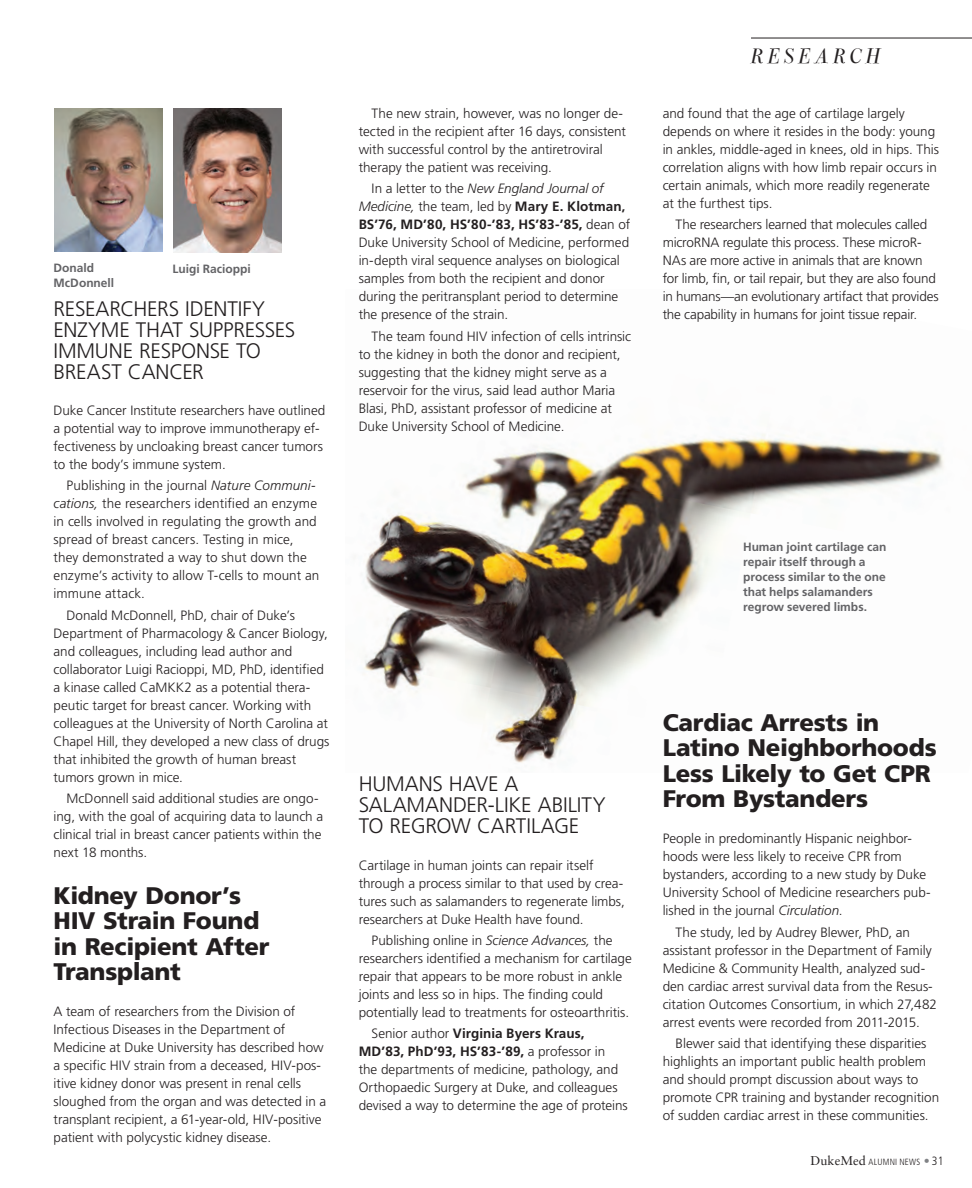
<style>
.page{position:relative;width:972px;height:1188px;background:#fff}
.page>*{position:absolute;margin:0;border:0;box-sizing:border-box;transform-origin:0 0}
.BRIEF_heads{font:900 24px/25.5px "Frutiger LT Pro";letter-spacing:-.01em;color:#231f20}
.BRIEF_heads-2{font:300 21px/21px "Frutiger LT Pro";letter-spacing:-.01em;color:#231f20}
.dept_headers{font:italic 21px "Bodoni Svty Two ITCTT";letter-spacing:.215em;color:#231f20}
.BRIEF_text{font:300 13.5px/18px "Frutiger LT Pro";color:#231f20}
.captions{font:700 12px/15px "Frutiger LT Pro";color:#636366}
.t1{font:300 condensed 9px "Frutiger LT Pro";letter-spacing:.025em;color:#231f20}
.s1{font-style:italic}
.s2{font-weight:700}
.s3{font-weight:700;font-size:12.3px}
.s4{font-family:"Sabon LT Std";font-weight:400;font-stretch:normal;font-size:12.75px}
.s5{font-weight:700;font-stretch:normal;font-size:12px;color:#808285}
.s6{font-size:12px}
</style>
<div class="page">
<img style="left:364px;top:434px;width:580px;height:329px">
<hr style="left:751px;top:38px;width:221px;height:1px;background:#231f20">
<img style="left:54px;top:108px;width:108px;height:144px">
<img style="left:173px;top:109px;width:108px;height:144px">
<p class="captions" style="left:54px;top:260px;width:62px">Donald<br>McDonnell</p>
<p class="captions" style="left:173px;top:261px;width:80px">Luigi Racioppi</p>
<p class="BRIEF_heads-2" style="left:54px;top:298px;width:243px">RESEARCHERS IDENTIFY<br>ENZYME THAT SUPPRESSES<br>IMMUNE RESPONSE TO<br>BREAST CANCER</p>
<p class="BRIEF_text" style="left:54px;top:402px;width:273px">Duke Cancer Institute researchers have outlined a potential way to improve immunotherapy ef&shy;fectiveness by uncloaking breast cancer tumors to the body’s immune system.</p>
<p class="BRIEF_text" style="left:54px;top:477px;width:267px;text-indent:13px">Publishing in the journal <span class="s1">Nature Communi&shy;cations,</span> the researchers identified an enzyme in cells involved in regulating the growth and spread of breast cancers. Testing in mice, they demonstrated a way to shut down the enzyme’s activity to allow T-cells to mount an immune attack.</p>
<p class="BRIEF_text" style="left:54px;top:606px;width:277px;text-indent:13px">Donald McDonnell, PhD, chair of Duke’s Department of Pharmacology &amp; Cancer Biology, and colleagues, including lead author and collaborator Luigi Racioppi, MD, PhD, identified a kinase called CaMKK2 as a potential thera&shy;peutic target for breast cancer. Working with colleagues at the University of North Carolina at Chapel Hill, they developed a new class of drugs that inhibited the growth of human breast tumors grown in mice.</p>
<p class="BRIEF_text" style="left:54px;top:789px;width:271px;text-indent:13px">McDonnell said additional studies are ongo&shy;ing, with the goal of acquiring data to launch a clinical trial in breast cancer patients within the next 18 months.</p>
<p class="BRIEF_heads" style="left:54px;top:882px;width:217px">Kidney Donor’s<br>HIV Strain Found in Recipient After<br>Transplant</p>
<p class="BRIEF_text" style="left:54px;top:1003px;width:274px">A team of researchers from the Division of Infectious Diseases in the Department of Medicine at Duke University has described how a specific HIV strain from a deceased, HIV-pos&shy;itive kidney donor was present in renal cells sloughed from the organ and was detected in a transplant recipient, a 61-year-old, HIV-positive patient with polycystic kidney disease.</p>
<p class="BRIEF_text" style="left:359px;top:105px;width:269px;text-indent:13px">The new strain, however, was no longer de&shy;tected in the recipient after 16 days, consistent with successful control by the antiretroviral therapy the patient was receiving.</p>
<p class="BRIEF_text" style="left:359px;top:180px;width:273px;text-indent:13px">In a letter to the <span class="s1">New England Journal of Medicine,</span> the team, led by <span class="s2">Mary E. Klotman</span><span class="s3">, </span><span class="s2">BS’76, MD’80, HS’80-’83, HS’83-’85,</span> dean of Duke University School of Medicine, performed in-depth viral sequence analyses on biological samples from both the recipient and donor during the peritransplant period to determine the presence of the strain.</p>
<p class="BRIEF_text" style="left:359px;top:327px;width:274px;text-indent:13px">The team found HIV infection of cells intrinsic to the kidney in both the donor and recipient, suggesting that the kidney might serve as a reservoir for the virus, said lead author Maria Blasi, PhD, assistant professor of medicine at Duke University School of Medicine.</p>
<p class="BRIEF_heads-2" style="left:359px;top:774px;width:248px">HUMANS HAVE A<br>SALAMANDER-LIKE ABILITY<br>TO REGROW CARTILAGE</p>
<p class="BRIEF_text" style="left:359px;top:856px;width:268px">Cartilage in human joints can repair itself through a process similar to that used by crea&shy;tures such as salamanders to regenerate limbs, researchers at Duke Health have found.</p>
<p class="BRIEF_text" style="left:359px;top:931px;width:275px;text-indent:13px">Publishing online in <span class="s1">Science Advances,</span> the researchers identified a mechanism for cartilage repair that appears to be more robust in ankle joints and less so in hips. The finding could potentially lead to treatments for osteoarthritis.</p>
<p class="BRIEF_text" style="left:359px;top:1025px;width:271px;text-indent:13px">Senior author <span class="s2">Virginia Byers Kraus, MD’83, PhD’93, HS’83-’89,</span> a professor in<br>the departments of medicine, pathology, and Orthopaedic Surgery at Duke, and colleagues devised a way to determine the age of proteins</p>
<p class="dept_headers" style="left:751px;top:38px;width:131px">RESEARCH</p>
<p class="BRIEF_text" style="left:663px;top:104px;width:278px">and found that the age of cartilage largely depends on where it resides in the body: young in ankles, middle-aged in knees, old in hips. This correlation aligns with how limb repair occurs in certain animals, which more readily regenerate at the furthest tips.</p>
<p class="BRIEF_text" style="left:663px;top:216px;width:277px;text-indent:13px">The researchers learned that molecules called microRNA regulate this process. These microR-NAs are more active in animals that are known for limb, fin, or tail repair, but they are also found in humans—an evolutionary artifact that provides the capability in humans for joint tissue repair.</p>
<p class="captions" style="left:743px;top:540px;width:145px">Human joint cartilage can repair itself through a process similar to the one that helps salamanders regrow severed limbs.</p>
<p class="BRIEF_heads" style="left:663px;top:709px;width:276px">Cardiac Arrests in<br>Latino Neighborhoods<br>Less Likely to Get CPR<br>From Bystanders</p>
<p class="BRIEF_text" style="left:663px;top:830px;width:270px">People in predominantly Hispanic neighbor&shy;hoods were less likely to receive CPR from bystanders, according to a new study by Duke University School of Medicine researchers pub&shy;lished in the journal <span class="s1">Circulation</span>.</p>
<p class="BRIEF_text" style="left:663px;top:923px;width:276px;text-indent:13px">The study, led by Audrey Blewer, PhD, an assistant professor in the Department of Family Medicine &amp; Community Health, analyzed sud&shy;den cardiac arrest survival data from the Resus&shy;citation Outcomes Consortium, in which 27,482 arrest events were recorded from 2011-2015.</p>
<p class="BRIEF_text" style="left:663px;top:1034px;width:278px;text-indent:13px">Blewer said that identifying these disparities highlights an important public health problem and should prompt discussion about ways to promote CPR training and bystander recognition of sudden cardiac arrest in these communities.</p>
<p class="t1" style="left:811px;top:1157px;width:134px"><span class="s4">DukeMed</span> ALUMNI NEWS <span class="s5">•</span> <span class="s6">31</span></p>
</div>
